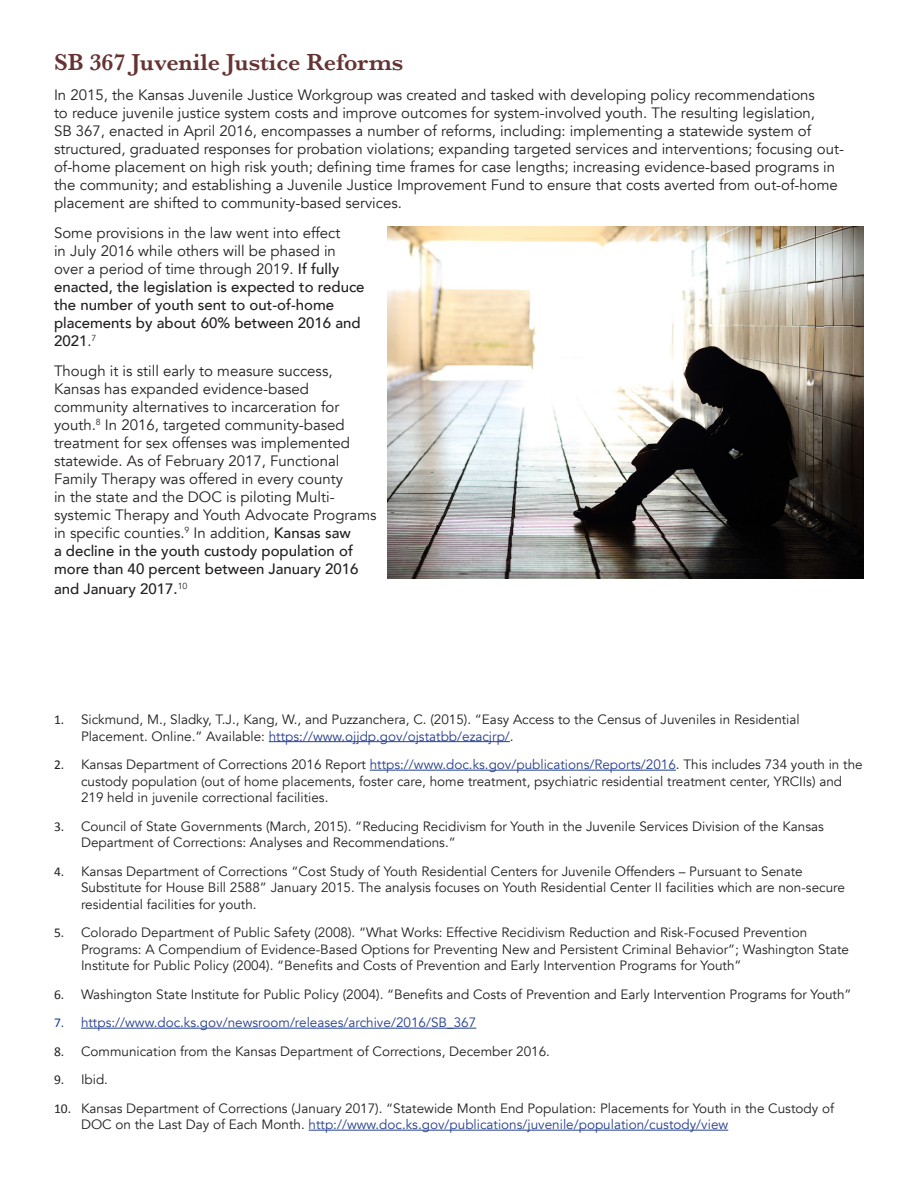
<style>
.page{position:relative;width:918px;height:1188px;background:#fff}
.page>*{position:absolute;margin:0;border:0;box-sizing:border-box;transform-origin:0 0}
.t1{font:600 24px "Baskerville";color:#633}
.t2{font:15px/18px "Avenir";color:#231f20}
.t3{font:500 15px/18px "Avenir";color:#231f20}
.t4{font:13.5px/16.5px "Avenir";color:#231f20}
.t5{font:13.5px "Avenir";color:#253f8e}
.s1{font-weight:400}
.s2{font-weight:500}
.s3{font-family:"Calibri"}
.s4{color:#253f8e}
</style>
<div class="page">
<hr style="left:269px;top:741px;width:241px;height:1px;background:#253f8e">
<hr style="left:370px;top:770px;width:306px;height:1px;background:#253f8e">
<hr style="left:81px;top:1028px;width:395px;height:1px;background:#253f8e">
<hr style="left:309px;top:1130px;width:419px;height:1px;background:#253f8e">
<img style="left:388px;top:227px;width:476px;height:352px">
<p class="t1" style="left:54px;top:46px;width:351px">SB 367 Juvenile Justice Reforms</p>
<p class="t2" style="left:54px;top:86px;width:792px">In 2015, the Kansas Juvenile Justice Workgroup was created and tasked with developing policy recommendations<br>to reduce juvenile justice system costs and improve outcomes for system-involved youth. The resulting legislation,<br>SB 367, enacted in April 2016, encompasses a number of reforms, including: implementing a statewide system of structured, graduated responses for probation violations; expanding targeted services and interventions; focusing out&shy;of-home placement on high risk youth; defining time frames for case lengths; increasing evidence-based programs in the community; and establishing a Juvenile Justice Improvement Fund to ensure that costs averted from out-of-home placement are shifted to community-based services.</p>
<p class="t3" style="left:54px;top:223px;width:312px"><span class="s1">Some provisions in the law went into effect<br>in July 2016 while others will be phased in over a period of time through 2019.</span> If fully enacted, the legislation is expected to reduce the number of youth sent to out-of-home placements by about 60% between 2016 and 2021<span class="s1">.</span><sup>7</sup></p>
<p class="t2" style="left:54px;top:362px;width:324px">Though it is still early to measure success, Kansas has expanded evidence-based community alternatives to incarceration for youth.<sup>8</sup> In 2016, targeted community-based treatment for sex offenses was implemented statewide. As of February 2017, Functional Family Therapy was offered in every county<br>in the state and the DOC is piloting Multi&shy;systemic Therapy and Youth Advocate Programs in specific counties.<sup>9</sup> In addition, <span class="s2">Kansas saw<br>a decline in the youth custody population of more than 40 percent between January 2016</span></p>
<p class="t3" style="left:54px;top:579px;width:135px">and January 2017.<sup>10</sup></p>
<p class="t4" style="left:81px;top:711px;width:720px;text-indent:-27px"><span class="s3">1.</span> Sickmund, M., Sladky, T.J., Kang, W., and Puzzanchera, C. (2015). “Easy Access to the Census of Juveniles in Residential<br>Placement. Online.” Available: <span class="s4">https://www.ojjdp.gov/ojstatbb/ezacjrp/</span>.</p>
<p class="t4" style="left:81px;top:756px;width:783px;text-indent:-27px"><span class="s3">2.</span> Kansas Department of Corrections 2016 Report <span class="s4">https://www.doc.ks.gov/publications/Reports/2016</span>. This includes 734 youth in the custody population (out of home placements, foster care, home treatment, psychiatric residential treatment center, YRCIIs) and<br>219 held in juvenile correctional facilities.</p>
<p class="t4" style="left:81px;top:818px;width:744px;text-indent:-27px"><span class="s3">3.</span> Council of State Governments (March, 2015). “Reducing Recidivism for Youth in the Juvenile Services Division of the Kansas<br>Department of Corrections: Analyses and Recommendations.”</p>
<p class="t4" style="left:81px;top:863px;width:765px;text-indent:-27px"><span class="s3">4.</span> Kansas Department of Corrections “Cost Study of Youth Residential Centers for Juvenile Offenders – Pursuant to Senate<br>Substitute for House Bill 2588” January 2015. The analysis focuses on Youth Residential Center II facilities which are non-secure residential facilities for youth.</p>
<p class="t4" style="left:81px;top:924px;width:769px;text-indent:-27px"><span class="s3">5.</span> Colorado Department of Public Safety (2008). “What Works: Effective Recidivism Reduction and Risk-Focused Prevention<br>Programs: A Compendium of Evidence-Based Options for Preventing New and Persistent Criminal Behavior”; Washington State<br>Institute for Public Policy (2004). “Benefits and Costs of Prevention and Early Intervention Programs for Youth”</p>
<p class="t4" style="left:54px;top:986px;width:799px"><span class="s3">6.</span> Washington State Institute for Public Policy (2004). “Benefits and Costs of Prevention and Early Intervention Programs for Youth”</p>
<p class="t5" style="left:54px;top:1014px;width:424px"><span class="s3">7.</span> https://www.doc.ks.gov/newsroom/releases/archive/2016/SB_367</p>
<p class="t4" style="left:54px;top:1043px;width:498px"><span class="s3">8.</span> Communication from the Kansas Department of Corrections, December 2016.</p>
<p class="t4" style="left:54px;top:1071px;width:56px"><span class="s3">9.</span> Ibid.</p>
<p class="t4" style="left:81px;top:1100px;width:755px;text-indent:-27px"><span class="s3">10.</span> Kansas Department of Corrections (January 2017). “Statewide Month End Population: Placements for Youth in the Custody of<br>DOC on the Last Day of Each Month. <span class="s4">http://www.doc.ks.gov/publications/juvenile/population/custody/view</span></p>
</div>
